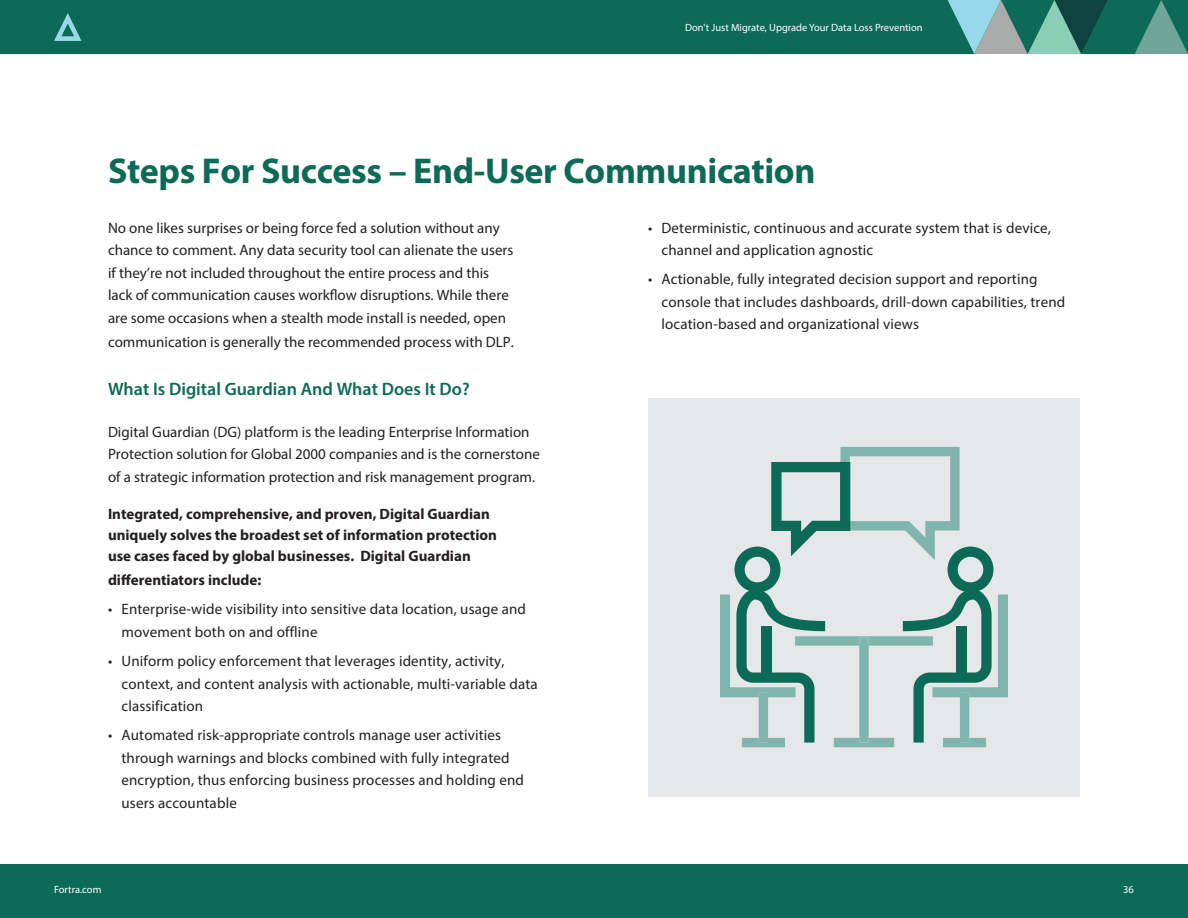
<style>
.page{position:relative;width:1188px;height:918px;background:#fff}
.page>*{position:absolute;margin:0;border:0;box-sizing:border-box;transform-origin:0 0}
.t1{font:700 36px "Myriad Pro";letter-spacing:-.01em;color:#0c6a56}
.t2{font:600 18px "Myriad Pro";color:#0c6a56}
.t3{font:15px/22.5px "Myriad Pro";letter-spacing:.01em;color:#231f20}
.t4{font:700 15px/21px "Myriad Pro";color:#231f20}
.t5{font:10.5px "Myriad Pro";color:#fff}
</style>
<div class="page">
<div style="left:0;top:864px;width:1188px;height:54px;background:#0c6a56"></div>
<div style="left:0;top:0;width:1188px;height:54px;background:#0c6a56"></div>
<svg style="left:54px;top:13px;width:28px;height:28px"></svg>
<svg style="left:948px;top:0;width:240px;height:54px"></svg>
<div style="left:648px;top:398px;width:432px;height:398px;background:#e6e7e9"></div>
<svg style="left:720px;top:447px;width:288px;height:300px"></svg>
<p class="t5" style="left:685px;top:21px;width:239px">Don't Just Migrate, Upgrade Your Data Loss Prevention</p>
<h1 class="t1" style="left:108px;top:147px;width:709px">Steps For Success – End-User Communication</h1>
<p class="t3" style="left:108px;top:216px;width:407px">No one likes surprises or being force fed a solution without any chance to comment. Any data security tool can alienate the users if they’re not included throughout the entire process and this lack of communication causes workflow disruptions. While there are some occasions when a stealth mode install is needed, open</p>
<p class="t3" style="left:108px;top:330px;width:408px">communication is generally the recommended process with DLP.</p>
<p class="t2" style="left:108px;top:377px;width:363px">What Is Digital Guardian And What Does It Do?</p>
<p class="t3" style="left:108px;top:420px;width:434px">Digital Guardian (DG) platform is the leading Enterprise Information<br>Protection solution for Global 2000 companies and is the cornerstone of a strategic information protection and risk management program.</p>
<p class="t4" style="left:108px;top:503px;width:390px">Integrated, comprehensive, and proven, Digital Guardian uniquely solves the broadest set of information protection use cases faced by global businesses. Digital Guardian</p>
<p class="t4" style="left:108px;top:569px;width:155px">differentiators include:</p>
<p class="t3" style="left:122px;top:598px;width:406px;text-indent:-14px">• Enterprise-wide visibility into sensitive data location, usage and movement both on and offline</p>
<p class="t3" style="left:122px;top:650px;width:418px;text-indent:-14px">• Uniform policy enforcement that leverages identity, activity, context, and content analysis with actionable, multi-variable data classification</p>
<p class="t3" style="left:122px;top:724px;width:404px;text-indent:-14px">• Automated risk-appropriate controls manage user activities through warnings and blocks combined with fully integrated encryption, thus enforcing business processes and holding end users accountable</p>
<p class="t3" style="left:662px;top:216px;width:391px;text-indent:-14px">• Deterministic, continuous and accurate system that is device, channel and application agnostic</p>
<p class="t3" style="left:662px;top:268px;width:405px;text-indent:-14px">• Actionable, fully integrated decision support and reporting console that includes dashboards, drill-down capabilities, trend location-based and organizational views</p>
<p class="t5" style="left:54px;top:883px;width:49px">Fortra.com</p>
<p class="t5" style="left:1123px;top:883px;width:12px">36</p>
</div>
